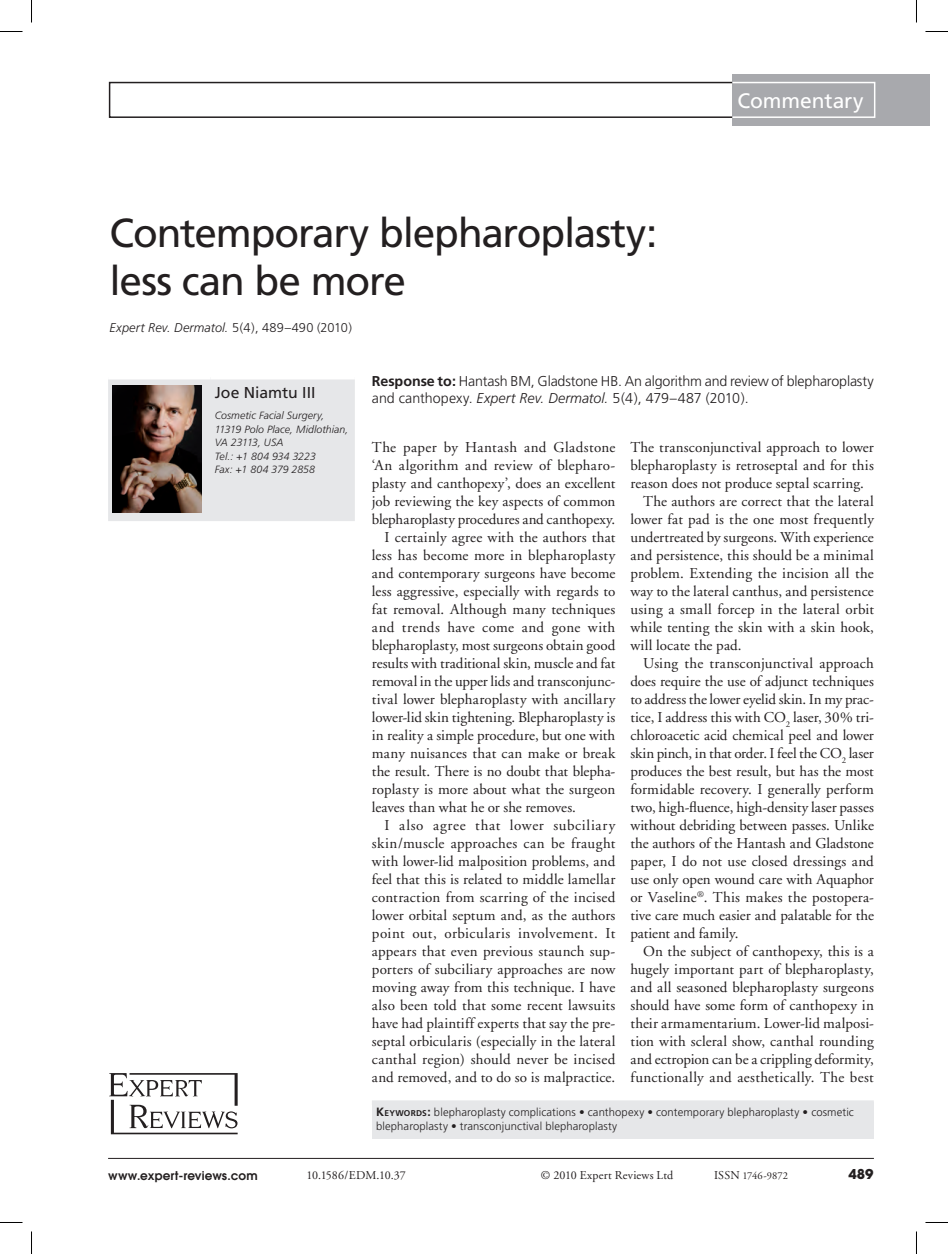
<style>
.page{position:relative;width:948px;height:1254px;background:#fff}
.page>*{position:absolute;margin:0;border:0;box-sizing:border-box;transform-origin:0 0}
.t1{font:40.5px/48px "Frutiger";letter-spacing:-.03em;color:#231f20}
.t2{font:21px "Frutiger";letter-spacing:-.005em;color:#fff}
.t3{font:15.75px "Frutiger";letter-spacing:.005em;color:#231f20}
.t4{font:15px "Adobe Garamond";letter-spacing:.005em;color:#231f20}
.t5{font:15px "Adobe Garamond";letter-spacing:.025em;color:#231f20}
.t6{font:15px "Adobe Garamond";letter-spacing:.045em;color:#231f20}
.t7{font:300 14.25px/17.2px "Frutiger";letter-spacing:-.01em;color:#231f20}
.t8{font:700 13.5px "Avant Garde";color:#231f20}
.t9{font:italic 300 12.75px "Frutiger";letter-spacing:.01em;color:#231f20}
.t10{font:600 12px "Avant Garde";letter-spacing:.01em;color:#231f20}
.t11{font:12px "Adobe Garamond";letter-spacing:.015em;color:#231f20}
.t12{font:12px "Adobe Garamond";letter-spacing:-.005em;color:#231f20}
.t13{font:300 11.25px/14.2px "Frutiger";letter-spacing:.01em;color:#231f20}
.t14{font:italic 300 10.5px/13.5px "Frutiger";letter-spacing:.01em;color:#231f20}
.t15{font:10.5px "Adobe Garamond";letter-spacing:.005em;color:#231f20}
.s1{font-style:normal}
.s2{font-weight:700}
.s3{font-style:italic}
.s4{font-weight:700;font-size:12px}
.s5{font-weight:700;font-size:8.4px}
.s6{font-size:12px}
</style>
<div class="page">
<hr style="left:108px;top:1158px;width:765px;height:1px;background:#231f20">
<div style="left:109px;top:82px;width:676px;height:36px;border:2px solid #231f20"></div>
<div style="left:732px;top:74px;width:197px;height:52px;background:#a8a9ad"></div>
<div style="left:731px;top:82px;width:144px;height:36px;border:2px solid #fff"></div>
<div style="left:108px;top:379px;width:247px;height:142px;background:#e6e7e9"></div>
<img style="left:112px;top:386px;width:90px;height:126px">
<div style="left:372px;top:1102px;width:501px;height:37px;background:#e6e7e9"></div>
<hr style="left:372px;top:1100px;width:501px;height:4px;background:#e6e7e9">
<svg style="left:109px;top:1073px;width:129px;height:61px"></svg>
<svg style="left:0;top:31px;width:22px;height:1px"></svg>
<svg style="left:925px;top:31px;width:22px;height:1px"></svg>
<svg style="left:0;top:1222px;width:22px;height:1px"></svg>
<svg style="left:925px;top:1222px;width:22px;height:1px"></svg>
<svg style="left:31px;top:0;width:1px;height:23px"></svg>
<svg style="left:31px;top:1231px;width:1px;height:23px"></svg>
<svg style="left:916px;top:0;width:1px;height:23px"></svg>
<svg style="left:916px;top:1231px;width:1px;height:23px"></svg>
<h1 class="t1" style="left:110px;top:209px;width:549px">Contemporary blepharoplasty: less can be more</h1>
<p class="t9" style="left:110px;top:320px;width:244px">Expert Rev. Dermatol. <span class="s1">5(4), 489–490 (2010)</span></p>
<h2 class="t2" style="left:737px;top:88px;width:127px">Commentary</h2>
<p class="t3" style="left:215px;top:383px;width:102px">Joe Niamtu III</p>
<p class="t14" style="left:215px;top:409px;width:135px">Cosmetic Facial Surgery,<br>11319 Polo Place, Midlothian,<br>VA 23113, USA<br>Tel.: +1 804 934 3223<br>Fax: +1 804 379 2858</p>
<p class="t7" style="left:372px;top:372px;width:503px"><span class="s2">Response to:</span> Hantash BM, Gladstone HB. An algorithm and review of blepharoplasty and canthopexy. <span class="s3">Expert Rev. Dermatol.</span> 5(4), 479–487 (2010).</p>
<p class="t5" style="left:372px;top:439px;width:245px">The paper by Hantash and Gladstone</p>
<p class="t5" style="left:372px;top:457px;width:245px">‘An algorithm and review of blepharo-</p>
<p class="t4" style="left:372px;top:475px;width:245px">plasty and canthopexy’, does an excellent</p>
<p class="t4" style="left:372px;top:493px;width:245px">job reviewing the key aspects of common</p>
<p class="t4" style="left:372px;top:511px;width:245px">blepharoplasty procedures and canthopexy.</p>
<p class="t4" style="left:384px;top:529px;width:232px">I certainly agree with the authors that</p>
<p class="t4" style="left:372px;top:547px;width:245px">less has become more in blepharoplasty</p>
<p class="t4" style="left:372px;top:565px;width:245px">and contemporary surgeons have become</p>
<p class="t4" style="left:372px;top:583px;width:245px">less aggressive, especially with regards to</p>
<p class="t4" style="left:372px;top:601px;width:245px">fat removal. Although many techniques</p>
<p class="t4" style="left:372px;top:619px;width:245px">and trends have come and gone with</p>
<p class="t4" style="left:372px;top:637px;width:245px">blepharoplasty, most surgeons obtain good</p>
<p class="t4" style="left:372px;top:655px;width:245px">results with traditional skin, muscle and fat</p>
<p class="t4" style="left:372px;top:673px;width:245px">removal in the upper lids and transconjunc-</p>
<p class="t4" style="left:372px;top:691px;width:245px">tival lower blepharoplasty with ancillary</p>
<p class="t4" style="left:372px;top:709px;width:245px">lower-lid skin tightening. Blepharoplasty is</p>
<p class="t4" style="left:372px;top:727px;width:245px">in reality a simple procedure, but one with</p>
<p class="t4" style="left:372px;top:745px;width:245px">many nuisances that can make or break</p>
<p class="t4" style="left:372px;top:763px;width:245px">the result. There is no doubt that blepha-</p>
<p class="t4" style="left:372px;top:781px;width:245px">roplasty is more about what the surgeon</p>
<p class="t4" style="left:372px;top:799px;width:205px">leaves than what he or she removes.</p>
<p class="t6" style="left:384px;top:817px;width:232px">I also agree that lower subciliary</p>
<p class="t5" style="left:372px;top:835px;width:245px">skin/muscle approaches can be fraught</p>
<p class="t4" style="left:372px;top:853px;width:245px">with lower-lid malposition problems, and</p>
<p class="t4" style="left:372px;top:871px;width:245px">feel that this is related to middle lamellar</p>
<p class="t4" style="left:372px;top:889px;width:245px">contraction from scarring of the incised</p>
<p class="t4" style="left:372px;top:907px;width:245px">lower orbital septum and, as the authors</p>
<p class="t4" style="left:372px;top:925px;width:245px">point out, orbicularis involvement. It</p>
<p class="t4" style="left:372px;top:943px;width:245px">appears that even previous staunch sup-</p>
<p class="t4" style="left:372px;top:961px;width:245px">porters of subciliary approaches are now</p>
<p class="t4" style="left:372px;top:979px;width:245px">moving away from this technique. I have</p>
<p class="t4" style="left:372px;top:997px;width:245px">also been told that some recent lawsuits</p>
<p class="t4" style="left:372px;top:1015px;width:245px">have had plaintiff experts that say the pre-</p>
<p class="t4" style="left:372px;top:1033px;width:245px">septal orbicularis (especially in the lateral</p>
<p class="t4" style="left:372px;top:1051px;width:245px">canthal region) should never be incised</p>
<p class="t4" style="left:372px;top:1069px;width:245px">and removed, and to do so is malpractice.</p>
<p class="t4" style="left:630px;top:439px;width:245px">The transconjunctival approach to lower</p>
<p class="t4" style="left:630px;top:457px;width:245px">blepharoplasty is retroseptal and for this</p>
<p class="t4" style="left:630px;top:475px;width:235px">reason does not produce septal scarring.</p>
<p class="t4" style="left:643px;top:493px;width:232px">The authors are correct that the lateral</p>
<p class="t4" style="left:630px;top:511px;width:245px">lower fat pad is the one most frequently</p>
<p class="t4" style="left:630px;top:529px;width:245px">undertreated by surgeons. With experience</p>
<p class="t4" style="left:630px;top:547px;width:245px">and persistence, this should be a minimal</p>
<p class="t4" style="left:630px;top:565px;width:245px">problem. Extending the incision all the</p>
<p class="t4" style="left:630px;top:583px;width:245px">way to the lateral canthus, and persistence</p>
<p class="t4" style="left:630px;top:601px;width:245px">using a small forcep in the lateral orbit</p>
<p class="t4" style="left:630px;top:619px;width:245px">while tenting the skin with a skin hook,</p>
<p class="t4" style="left:630px;top:637px;width:113px">will locate the pad.</p>
<p class="t4" style="left:643px;top:655px;width:232px">Using the transconjunctival approach</p>
<p class="t4" style="left:630px;top:673px;width:245px">does require the use of adjunct techniques</p>
<p class="t4" style="left:630px;top:691px;width:245px">to address the lower eyelid skin. In my prac-</p>
<p class="t4" style="left:630px;top:709px;width:245px">tice, I address this with CO<sub>2</sub> laser, 30% tri-</p>
<p class="t4" style="left:630px;top:727px;width:245px">chloroacetic acid chemical peel and lower</p>
<p class="t4" style="left:630px;top:745px;width:245px">skin pinch, in that order. I feel the CO<sub>2</sub> laser</p>
<p class="t4" style="left:630px;top:763px;width:245px">produces the best result, but has the most</p>
<p class="t4" style="left:630px;top:781px;width:245px">formidable recovery. I generally perform</p>
<p class="t4" style="left:630px;top:799px;width:245px">two, high-fluence, high-density laser passes</p>
<p class="t4" style="left:630px;top:817px;width:245px">without debriding between passes. Unlike</p>
<p class="t4" style="left:630px;top:835px;width:245px">the authors of the Hantash and Gladstone</p>
<p class="t4" style="left:630px;top:853px;width:245px">paper, I do not use closed dressings and</p>
<p class="t4" style="left:630px;top:871px;width:245px">use only open wound care with Aquaphor</p>
<p class="t4" style="left:630px;top:889px;width:245px">or Vaseline<sup>®</sup>. This makes the postopera-</p>
<p class="t4" style="left:630px;top:907px;width:245px">tive care much easier and palatable for the</p>
<p class="t4" style="left:630px;top:925px;width:109px">patient and family.</p>
<p class="t4" style="left:643px;top:943px;width:232px">On the subject of canthopexy, this is a</p>
<p class="t4" style="left:630px;top:961px;width:245px">hugely important part of blepharoplasty,</p>
<p class="t4" style="left:630px;top:979px;width:245px">and all seasoned blepharoplasty surgeons</p>
<p class="t4" style="left:630px;top:997px;width:245px">should have some form of canthopexy in</p>
<p class="t4" style="left:630px;top:1015px;width:245px">their armamentarium. Lower-lid malposi-</p>
<p class="t4" style="left:630px;top:1033px;width:245px">tion with scleral show, canthal rounding</p>
<p class="t4" style="left:630px;top:1051px;width:245px">and ectropion can be a crippling deformity,</p>
<p class="t5" style="left:630px;top:1069px;width:245px">functionally and aesthetically. The best</p>
<p class="t13" style="left:376px;top:1105px;width:479px"><span class="s4">K</span><span class="s5">EYWORDS</span><span class="s4">:</span> blepharoplasty complications • canthopexy • contemporary blepharoplasty • cosmetic blepharoplasty • transconjunctival blepharoplasty</p>
<p class="t10" style="left:108px;top:1167px;width:151px">www.expert-reviews.com</p>
<p class="t11" style="left:541px;top:1168px;width:134px">© 2010 Expert Reviews Ltd</p>
<p class="t15" style="left:714px;top:1170px;width:75px"><span class="s6">ISSN</span> 1746-9872</p>
<p class="t8" style="left:848px;top:1164px;width:27px">489</p>
<p class="t12" style="left:306px;top:1169px;width:101px">10.1586/EDM.10.37</p>
</div>
